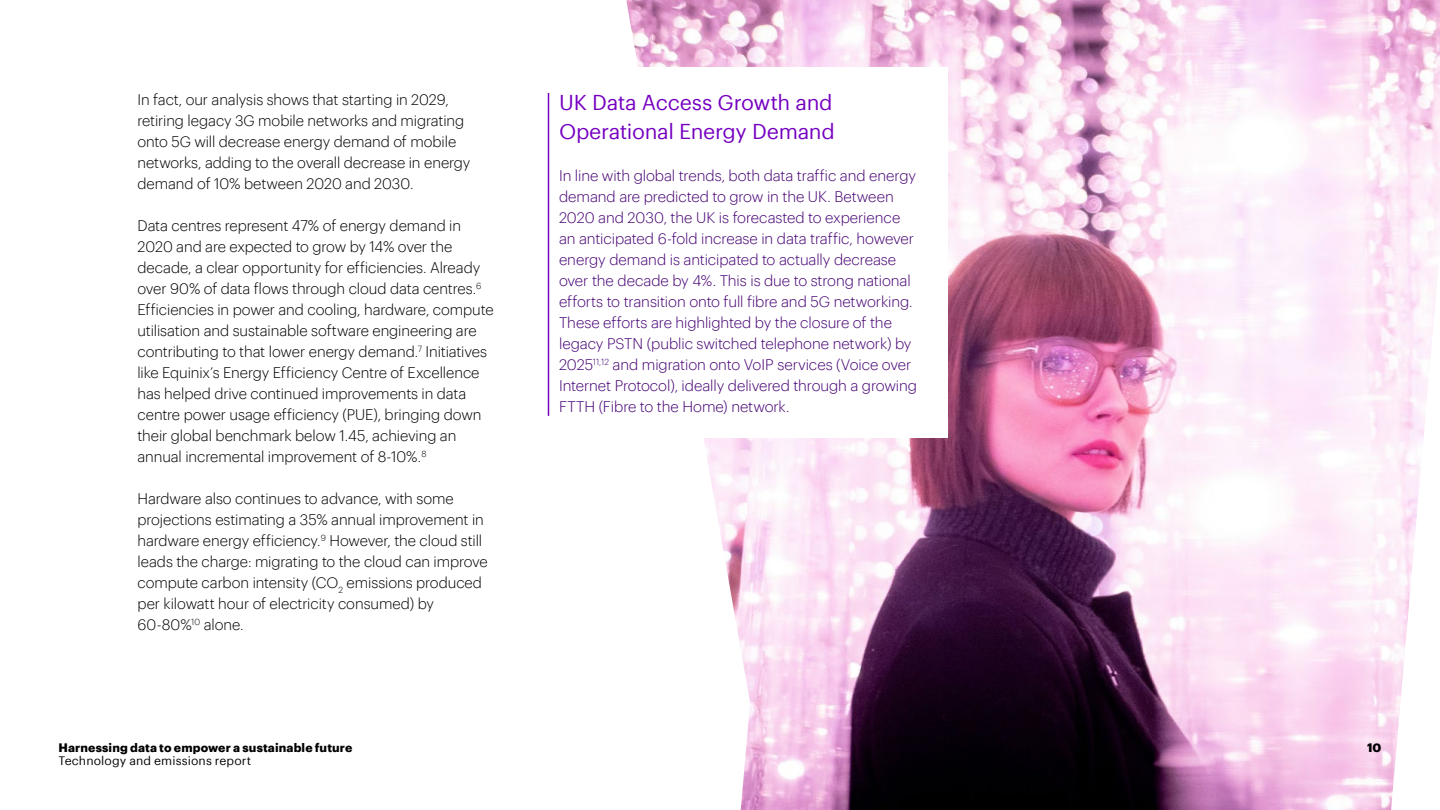
<style>
.page{position:relative;width:1440px;height:810px;background:#fff}
.page>*{position:absolute;margin:0;border:0;box-sizing:border-box;transform-origin:0 0}
.t1{font:21px/28.5px "Graphik";letter-spacing:-.015em;color:#7500c0}
.t2{font:300 15px/21px "Graphik";letter-spacing:-.01em;color:#000}
.t3{font:300 15px/21px "Graphik";letter-spacing:-.01em;color:#460073}
.t4{font:700 12px "Graphik";letter-spacing:.01em;color:#000}
.t5{font:12px "Graphik";letter-spacing:.01em;color:#000}
</style>
<div class="page">
<img style="left:956px;top:0;width:66px;height:810px">
<img style="left:626px;top:0;width:330px;height:810px">
<img style="left:1022px;top:0;width:184px;height:810px">
<img style="left:1206px;top:0;width:234px;height:810px">
<div style="left:519px;top:68px;width:429px;height:370px;background:#fff"></div>
<hr style="left:548px;top:93px;width:1px;height:323px;background:#7500c0">
<p class="t2" style="left:138px;top:88px;width:335px">In fact, our analysis shows that starting in 2029, retiring legacy 3G mobile networks and migrating onto 5G will decrease energy demand of mobile networks, adding to the overall decrease in energy demand of 10% between 2020 and 2030.</p>
<p class="t2" style="left:137px;top:214px;width:358px">Data centres represent 47% of energy demand in 2020 and are expected to grow by 14% over the decade, a clear opportunity for efficiencies. Already over 90% of data flows through cloud data centres.<sup>6<br></sup>Efficiencies in power and cooling, hardware, compute utilisation and sustainable software engineering are contributing to that lower energy demand.<sup>7</sup> Initiatives like Equinix’s Energy Efficiency Centre of Excellence has helped drive continued improvements in data centre power usage efficiency (PUE), bringing down their global benchmark below 1.45, achieving an annual incremental improvement of 8-10%.<sup>8</sup></p>
<p class="t2" style="left:138px;top:487px;width:352px">Hardware also continues to advance, with some projections estimating a 35% annual improvement in hardware energy efficiency.<sup>9</sup> However, the cloud still leads the charge: migrating to the cloud can improve compute carbon intensity (CO<sub>2</sub> emissions produced per kilowatt hour of electricity consumed) by 60-80%<sup>10</sup> alone.</p>
<h1 class="t1" style="left:559px;top:87px;width:277px">UK Data Access Growth and<br>Operational Energy Demand</h1>
<p class="t3" style="left:559px;top:164px;width:360px">In line with global trends, both data traffic and energy demand are predicted to grow in the UK. Between 2020 and 2030, the UK is forecasted to experience an anticipated 6-fold increase in data traffic, however energy demand is anticipated to actually decrease over the decade by 4%. This is due to strong national efforts to transition onto full fibre and 5G networking.<br>These efforts are highlighted by the closure of the legacy PSTN (public switched telephone network) by 2025<sup>11,12</sup> and migration onto VoIP services (Voice over Internet Protocol), ideally delivered through a growing FTTH (Fibre to the Home) network.</p>
<p class="t4" style="left:58px;top:738px;width:295px">Harnessing data to empower a sustainable future</p>
<p class="t4" style="left:1367px;top:738px;width:16px">10</p>
<p class="t5" style="left:58px;top:752px;width:194px">Technology and emissions report</p>
</div>
